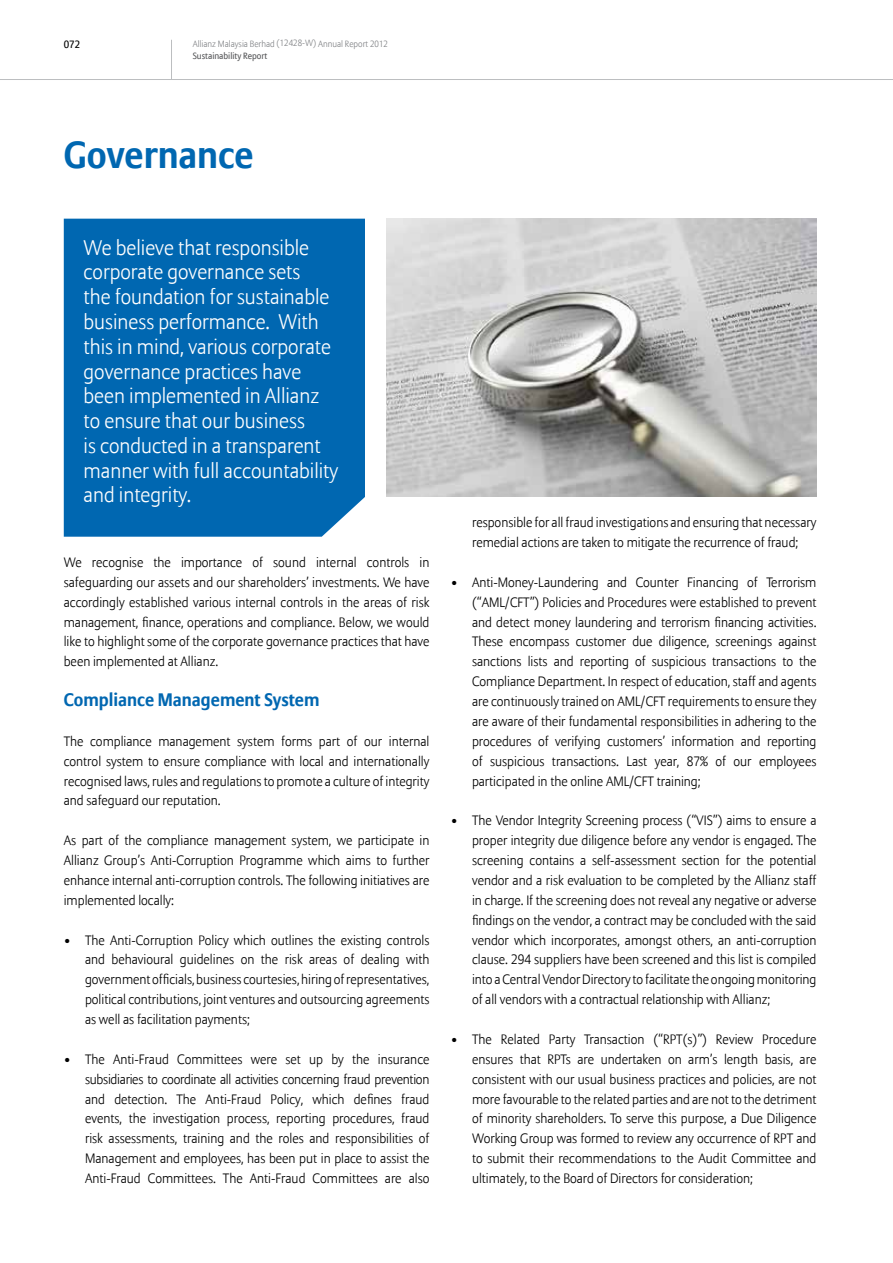
<style>
.page{position:relative;width:893px;height:1263px;background:#fff}
.page>*{position:absolute;margin:0;border:0;box-sizing:border-box;transform-origin:0 0}
.t1{font:700 37.5px "Allianz Sans";color:#0067b1}
.t2{font:300 21px/24.8px "Allianz Sans";color:#fff}
.t3{font:700 18px "Allianz Sans";color:#0067b1}
.t4{font:300 13.5px/19.8px "Allianz Sans";color:#000;text-align:justify}
.t5{font:10.5px "Allianz Sans";color:#000}
.t6{font:300 9px "Allianz Sans";color:#808285}
.t7{font:9px "Allianz Sans";color:#58595b}
</style>
<div class="page">
<hr style="left:171px;top:40px;width:1px;height:40px;background:#bcbec0">
<hr style="left:0;top:79px;width:893px;height:1px;background:#bcbec0">
<div style="left:64px;top:219px;width:301px;height:318px;background:#0067b1"></div>
<img style="left:386px;top:219px;width:430px;height:278px">
<p class="t5" style="left:64px;top:38px;width:18px">072</p>
<p class="t6" style="left:193px;top:38px;width:197px">Allianz Malaysia Berhad (12428-W) Annual Report 2012</p>
<p class="t7" style="left:193px;top:51px;width:76px">Sustainability Report</p>
<h1 class="t1" style="left:64px;top:131px;width:191px">Governance</h1>
<p class="t2" style="left:84px;top:236px;width:256px">We believe that responsible corporate governance sets<br>the foundation for sustainable business performance. With this in mind, various corporate governance practices have been implemented in Allianz to ensure that our business<br>is conducted in a transparent manner with full accountability and integrity.</p>
<p class="t4" style="left:64px;top:553px;width:367px">We recognise the importance of sound internal controls in safeguarding our assets and our shareholders’ investments. We have accordingly established various internal controls in the areas of risk management, finance, operations and compliance. Below, we would like to highlight some of the corporate governance practices that have been implemented at Allianz.</p>
<h3 class="t3" style="left:64px;top:688px;width:257px">Compliance Management System</h3>
<p class="t4" style="left:64px;top:732px;width:367px">The compliance management system forms part of our internal control system to ensure compliance with local and internationally recognised laws, rules and regulations to promote a culture of integrity and safeguard our reputation.</p>
<p class="t4" style="left:64px;top:831px;width:367px">As part of the compliance management system, we participate in Allianz Group’s Anti-Corruption Programme which aims to further enhance internal anti-corruption controls. The following initiatives are implemented locally:</p>
<p class="t4" style="left:85px;top:930px;width:346px;text-indent:-21px">• The Anti-Corruption Policy which outlines the existing controls and behavioural guidelines on the risk areas of dealing with government officials, business courtesies, hiring of representatives, political contributions, joint ventures and outsourcing agreements as well as facilitation payments;</p>
<p class="t4" style="left:85px;top:1050px;width:346px;text-indent:-21px">• The Anti-Fraud Committees were set up by the insurance subsidiaries to coordinate all activities concerning fraud prevention and detection. The Anti-Fraud Policy, which defines fraud events, the investigation process, reporting procedures, fraud risk assessments, training and the roles and responsibilities of Management and employees, has been put in place to assist the Anti-Fraud Committees. The Anti-Fraud Committees are also</p>
<p class="t4" style="left:472px;top:513px;width:346px">responsible for all fraud investigations and ensuring that necessary remedial actions are taken to mitigate the recurrence of fraud;</p>
<p class="t4" style="left:472px;top:573px;width:346px;text-indent:-21px">• Anti-Money-Laundering and Counter Financing of Terrorism (“AML/CFT”) Policies and Procedures were established to prevent and detect money laundering and terrorism financing activities.<br>These encompass customer due diligence, screenings against sanctions lists and reporting of suspicious transactions to the Compliance Department. In respect of education, staff and agents are continuously trained on AML/CFT requirements to ensure they are aware of their fundamental responsibilities in adhering to the procedures of verifying customers’ information and reporting of suspicious transactions. Last year, 87% of our employees participated in the online AML/CFT training;</p>
<p class="t4" style="left:472px;top:811px;width:346px;text-indent:-21px">• The Vendor Integrity Screening process (“VIS”) aims to ensure a proper integrity due diligence before any vendor is engaged. The screening contains a self-assessment section for the potential vendor and a risk evaluation to be completed by the Allianz staff in charge. If the screening does not reveal any negative or adverse findings on the vendor, a contract may be concluded with the said vendor which incorporates, amongst others, an anti-corruption clause. 294 suppliers have been screened and this list is compiled into a Central Vendor Directory to facilitate the ongoing monitoring of all vendors with a contractual relationship with Allianz;</p>
<p class="t4" style="left:472px;top:1030px;width:346px;text-indent:-21px">• The Related Party Transaction (“RPT(s)”) Review Procedure ensures that RPTs are undertaken on arm’s length basis, are consistent with our usual business practices and policies, are not more favourable to the related parties and are not to the detriment of minority shareholders. To serve this purpose, a Due Diligence Working Group was formed to review any occurrence of RPT and to submit their recommendations to the Audit Committee and ultimately, to the Board of Directors for consideration;</p>
</div>
